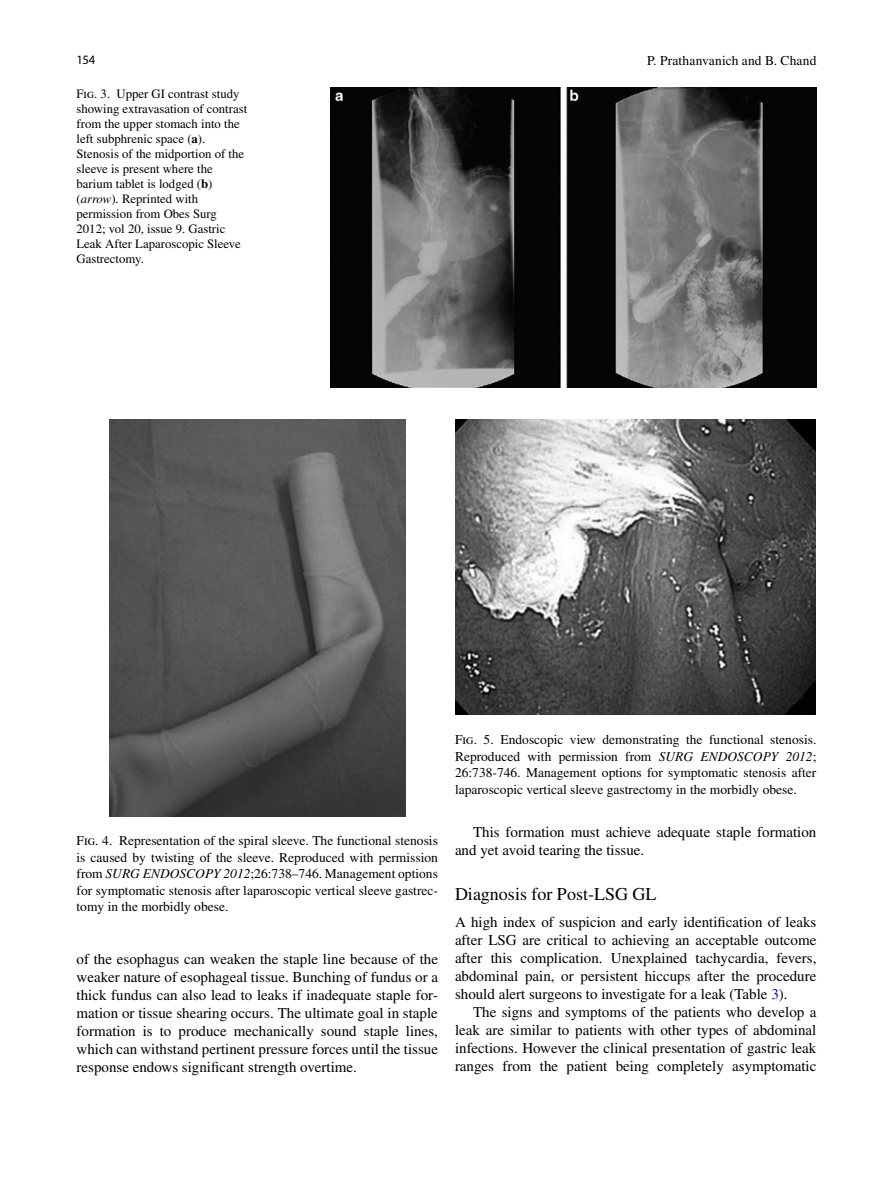
<style>
.page{position:relative;width:893px;height:1187px;background:#fff}
.page>*{position:absolute;margin:0;border:0;box-sizing:border-box;transform-origin:0 0}
.t1{font:18px "Jvchwb Gycqpr Times";color:#000}
.t2{font:15px/18px "Jvchwb Gycqpr Times";color:#000;text-align:justify}
.t3{font:13.5px/16.5px "Jvchwb Gycqpr Times";color:#000;text-align:justify}
.t4{font:12.75px/15px "Jvchwb Gycqpr Times";color:#000}
.t5{font:12.75px "Xwprfk Vkcmcb Myriad";color:#000}
.s1{font-family:"Ygdlcb Wqpcnx Times Roman SC"}
.s2{font-family:"Llqhxj Sxmbkq Times";font-weight:700}
.s3{font-family:"Kkvgnm Fmqbtr Times";font-style:italic}
.s4{color:#0000fa}
</style>
<div class="page">
<img style="left:109px;top:420px;width:296px;height:396px">
<img style="left:456px;top:419px;width:360px;height:295px">
<img style="left:330px;top:88px;width:486px;height:299px">
<p class="t5" style="left:77px;top:55px;width:20px">154</p>
<p class="t4" style="left:77px;top:87px;width:172px"><span class="s1">Fig</span>. 3. Upper GI contrast study showing extravasation of contrast from the upper stomach into the left subphrenic space ( <span class="s2">a</span> ).<br>Stenosis of the midportion of the sleeve is present where the barium tablet is lodged ( <span class="s2">b</span> )<br>( <span class="s3">arrow</span> ). Reprinted with permission from Obes Surg<br>2012; vol 20, issue 9. Gastric<br>Leak After Laparoscopic Sleeve<br>Gastrectomy.</p>
<p class="t3" style="left:647px;top:54px;width:171px">P. Prathanvanich and B. Chand</p>
<p class="t3" style="left:77px;top:833px;width:363px"><span class="s1">Fig</span>. 4. Representation of the spiral sleeve. The functional stenosis is caused by twisting of the sleeve. Reproduced with permission from <span class="s3">SURG ENDOSCOPY 2012</span> ;26:738–746. Management options for symptomatic stenosis after laparoscopic vertical sleeve gastrec&shy;tomy in the morbidly obese.</p>
<p class="t2" style="left:77px;top:950px;width:363px">of the esophagus can weaken the staple line because of the weaker nature of esophageal tissue. Bunching of fundus or a thick fundus can also lead to leaks if inadequate staple for&shy;mation or tissue shearing occurs. The ultimate goal in staple formation is to produce mechanically sound staple lines, which can withstand pertinent pressure forces until the tissue response endows significant strength overtime.</p>
<p class="t3" style="left:455px;top:732px;width:363px"><span class="s1">Fig</span>. 5. Endoscopic view demonstrating the functional stenosis.<br>Reproduced with permission from <span class="s3">SURG ENDOSCOPY 2012</span> ; 26:738-746. Management options for symptomatic stenosis after laparoscopic vertical sleeve gastrectomy in the morbidly obese.</p>
<p class="t2" style="left:455px;top:824px;width:363px;text-indent:18px">This formation must achieve adequate staple formation and yet avoid tearing the tissue.</p>
<p class="t1" style="left:455px;top:887px;width:203px">Diagnosis for Post-LSG GL</p>
<p class="t2" style="left:455px;top:914px;width:363px">A high index of suspicion and early identification of leaks after LSG are critical to achieving an acceptable outcome after this complication. Unexplained tachycardia, fevers, abdominal pain, or persistent hiccups after the procedure should alert surgeons to investigate for a leak (Table <span class="s4">3</span> ).</p>
<p class="t2" style="left:455px;top:1004px;width:363px;text-indent:18px">The signs and symptoms of the patients who develop a leak are similar to patients with other types of abdominal infections. However the clinical presentation of gastric leak ranges from the patient being completely asymptomatic</p>
</div>
